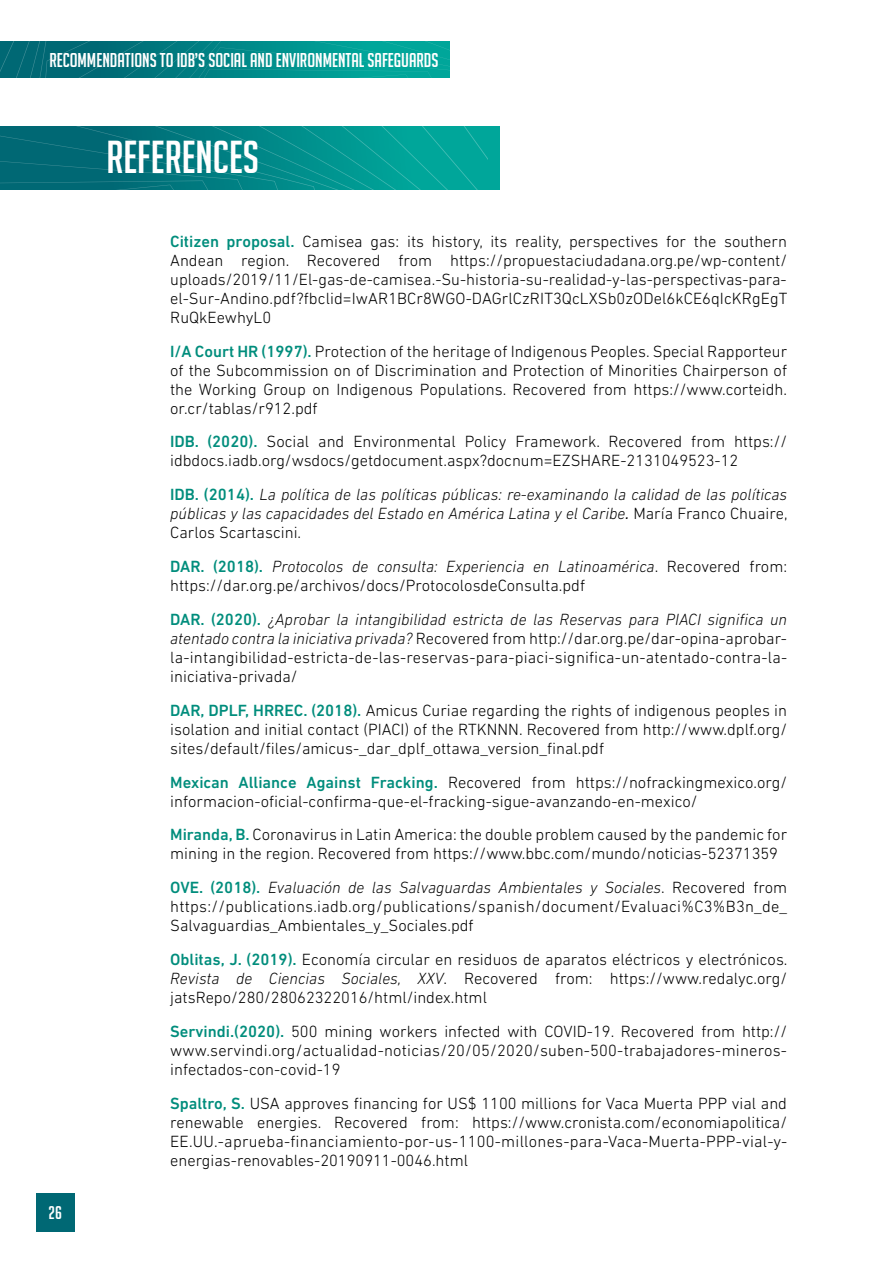
<style>
.page{position:relative;width:885px;height:1263px;background:#fff}
.page>*{position:absolute;margin:0;border:0;box-sizing:border-box;transform-origin:0 0}
.t1{font:45px "Big Noodle Titling";color:#fff}
.t2{font:19.5px "Big Noodle Titling";color:#fff}
.t3{font:18px "Big Noodle Titling";color:#fff}
.t4{font:300 16.5px/19px "DIN Next LT Pro";color:#000;text-align:justify}
.t5{font:italic 300 16.5px/18.9px "DIN Next LT Pro";color:#000;text-align:justify}
.s1{font-weight:500;color:#008d7c}
.s2{font-weight:500;font-style:normal;color:#008d7c}
.s3{font-weight:400}
.s4{font-style:normal}
.s5{font-style:italic}
</style>
<div class="page">
<div style="left:36px;top:1193px;width:38px;height:38px;background:#006874"></div>
<svg style="left:0;top:41px;width:449px;height:36px;background:#018687"></svg>
<div style="left:0;top:127px;width:500px;height:62px;background:#00a69a"></div>
<svg style="left:0;top:127px;width:487px;height:62px"></svg>
<p class="t2" style="left:49px;top:49px;width:390px">RECOMMENDATIONS TO IDB’S SOCIAL AND ENVIRONMENTAL SAFEGUARDS</p>
<h1 class="t1" style="left:106px;top:132px;width:154px">REFERENCES</h1>
<p class="t3" style="left:48px;top:1203px;width:15px">26</p>
<p class="t4" style="left:170px;top:232px;width:618px"><span class="s1">Citizen proposal.</span> Camisea gas: its history, its reality, perspectives for the southern Andean region. Recovered from https://propuestaciudadana.org.pe/wp-content/ uploads/2019/11/El-gas-de-camisea.-Su-historia-su-realidad-y-las-perspectivas-para&shy;el-Sur-Andino.pdf?fbclid=IwAR1BCr8WGO-DAGrlCzRIT3QcLXSb0zODel6kCE6qIcKRgEgT RuQkEewhyL0</p>
<p class="t4" style="left:170px;top:341px;width:618px"><span class="s1">I/A Court HR (1997).</span> Protection of the heritage of Indigenous Peoples. Special Rapporteur of the Subcommission on of Discrimination and Protection of Minorities Chairperson of the Working Group on Indigenous Populations. Recovered from https://www.corteidh. or.cr/tablas/r912.pdf</p>
<p class="t4" style="left:170px;top:432px;width:618px"><span class="s1">IDB. (2020).</span> Social and Environmental Policy Framework. Recovered from https:// idbdocs.iadb.org/wsdocs/getdocument.aspx?docnum=EZSHARE-2131049523-12</p>
<p class="t5" style="left:170px;top:485px;width:618px"><span class="s2">IDB. (2014).</span> La política de las políticas públicas: re-examinando la calidad de las políticas públicas y las capacidades del Estado en América Latina y el Caribe<span class="s3">.</span> <span class="s4">María Franco Chuaire, Carlos Scartascini.</span></p>
<p class="t4" style="left:170px;top:557px;width:618px"><span class="s1">DAR. (2018).</span> <span class="s5">Protocolos de consulta: Experiencia en Latinoamérica</span>. Recovered from: https://dar.org.pe/archivos/docs/ProtocolosdeConsulta.pdf</p>
<p class="t4" style="left:170px;top:610px;width:618px"><span class="s1">DAR. (2020).</span> <span class="s5">¿Aprobar la intangibilidad estricta de las Reservas para PIACI significa un atentado contra la iniciativa privada?</span> Recovered from http://dar.org.pe/dar-opina-aprobar&shy;la-intangibilidad-estricta-de-las-reservas-para-piaci-significa-un-atentado-contra-la&shy;iniciativa-privada/</p>
<p class="t4" style="left:170px;top:700px;width:618px"><span class="s1">DAR, DPLF, HRREC. (2018).</span> Amicus Curiae regarding the rights of indigenous peoples in isolation and initial contact (PIACI) of the RTKNNN. Recovered from http://www.dplf.org/ sites/default/files/amicus-_dar_dplf_ottawa_version_final.pdf</p>
<p class="t4" style="left:170px;top:772px;width:618px"><span class="s1">Mexican Alliance Against Fracking.</span> Recovered from https://nofrackingmexico.org/ informacion-oficial-confirma-que-el-fracking-sigue-avanzando-en-mexico/</p>
<p class="t4" style="left:170px;top:825px;width:618px"><span class="s1">Miranda, B.</span> Coronavirus in Latin America: the double problem caused by the pandemic for mining in the region. Recovered from https://www.bbc.com/mundo/noticias-52371359</p>
<p class="t4" style="left:170px;top:878px;width:618px"><span class="s1">OVE. (2018).</span> <span class="s5">Evaluación de las Salvaguardas Ambientales y Sociales</span>. Recovered from https://publications.iadb.org/publications/spanish/document/Evaluaci%C3%B3n_de_ Salvaguardias_Ambientales_y_Sociales.pdf</p>
<p class="t4" style="left:170px;top:950px;width:618px"><span class="s1">Oblitas, J. (2019).</span> Economía circular en residuos de aparatos eléctricos y electrónicos.<br><span class="s5">Revista de Ciencias Sociales, XXV</span>. Recovered from: https://www.redalyc.org/ jatsRepo/280/28062322016/html/index.html</p>
<p class="t4" style="left:170px;top:1021px;width:618px"><span class="s1">Servindi.(2020).</span> 500 mining workers infected with COVID-19. Recovered from http:// www.servindi.org/actualidad-noticias/20/05/2020/suben-500-trabajadores-mineros&shy;infectados-con-covid-19</p>
<p class="t4" style="left:170px;top:1093px;width:618px"><span class="s1">Spaltro, S.</span> USA approves financing for US$ 1100 millions for Vaca Muerta PPP vial and renewable energies. Recovered from: https://www.cronista.com/economiapolitica/ EE.UU.-aprueba-financiamiento-por-us-1100-millones-para-Vaca-Muerta-PPP-vial-y&shy;energias-renovables-20190911-0046.html</p>
</div>
